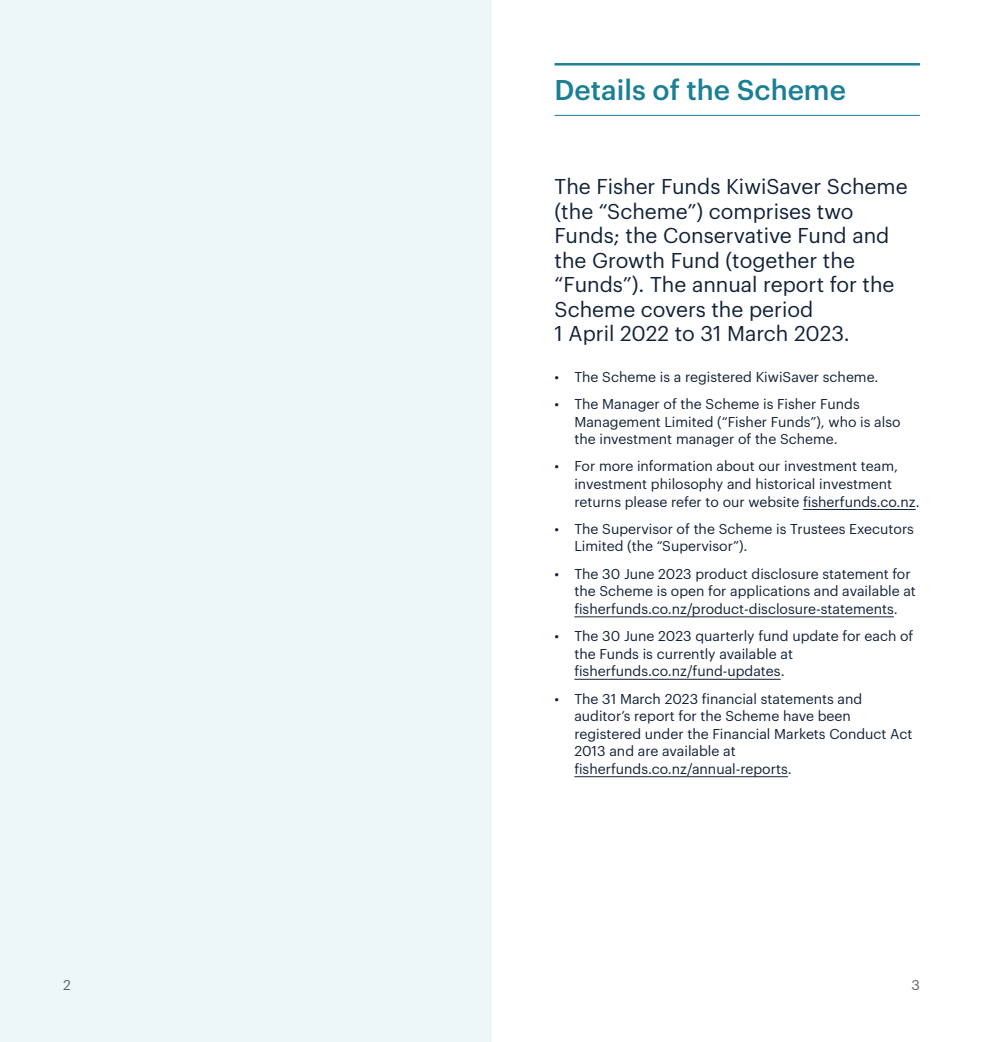
<style>
.page{position:relative;width:983px;height:1042px;background:#fff}
.page>*{position:absolute;margin:0;border:0;box-sizing:border-box;transform-origin:0 0}
.t1{font:500 28px "Graphik";color:#1c8095}
.t2{font:21px/24.5px "Graphik";color:#132238}
.t3{font:14px/17.5px "Graphik";color:#132238}
.t4{font:14px "Graphik";color:#636366}
</style>
<div class="page">
<div style="left:0;top:0;width:491px;height:1042px;background:#edf7f7"></div>
<hr style="left:803px;top:509px;width:112px;height:1px;background:#132238">
<hr style="left:574px;top:616px;width:319px;height:1px;background:#132238">
<hr style="left:574px;top:679px;width:206px;height:1px;background:#132238">
<hr style="left:574px;top:776px;width:213px;height:1px;background:#132238">
<hr style="left:554px;top:63px;width:365px;height:3px;background:#1c8095">
<hr style="left:554px;top:115px;width:365px;height:1px;background:#1c8095">
<h1 class="t1" style="left:554px;top:69px;width:293px">Details of the Scheme</h1>
<h2 class="t2" style="left:554px;top:173px;width:354px">The Fisher Funds KiwiSaver Scheme (the “Scheme”) comprises two<br>Funds; the Conservative Fund and the Growth Fund (together the “Funds”). The annual report for the<br>Scheme covers the period<br>1 April 2022 to 31 March 2023.</h2>
<p class="t3" style="left:554px;top:367px;width:325px">• The Scheme is a registered KiwiSaver scheme.</p>
<p class="t3" style="left:574px;top:394px;width:327px;text-indent:-20px">• The Manager of the Scheme is Fisher Funds<br>Management Limited (“Fisher Funds”), who is also the investment manager of the Scheme.</p>
<p class="t3" style="left:574px;top:456px;width:347px;text-indent:-20px">• For more information about our investment team, investment philosophy and historical investment returns please refer to our website fisherfunds.co.nz.</p>
<p class="t3" style="left:574px;top:519px;width:341px;text-indent:-20px">• The Supervisor of the Scheme is Trustees Executors<br>Limited (the “Supervisor”).</p>
<p class="t3" style="left:574px;top:564px;width:343px;text-indent:-20px">• The 30 June 2023 product disclosure statement for the Scheme is open for applications and available at fisherfunds.co.nz/product-disclosure-statements.</p>
<p class="t3" style="left:574px;top:626px;width:340px;text-indent:-20px">• The 30 June 2023 quarterly fund update for each of the Funds is currently available at fisherfunds.co.nz/fund-updates.</p>
<p class="t3" style="left:574px;top:689px;width:339px;text-indent:-20px">• The 31 March 2023 financial statements and auditor’s report for the Scheme have been registered under the Financial Markets Conduct Act 2013 and are available at fisherfunds.co.nz/annual-reports.</p>
<p class="t4" style="left:63px;top:975px;width:9px">2</p>
<p class="t4" style="left:911px;top:975px;width:10px">3</p>
</div>
